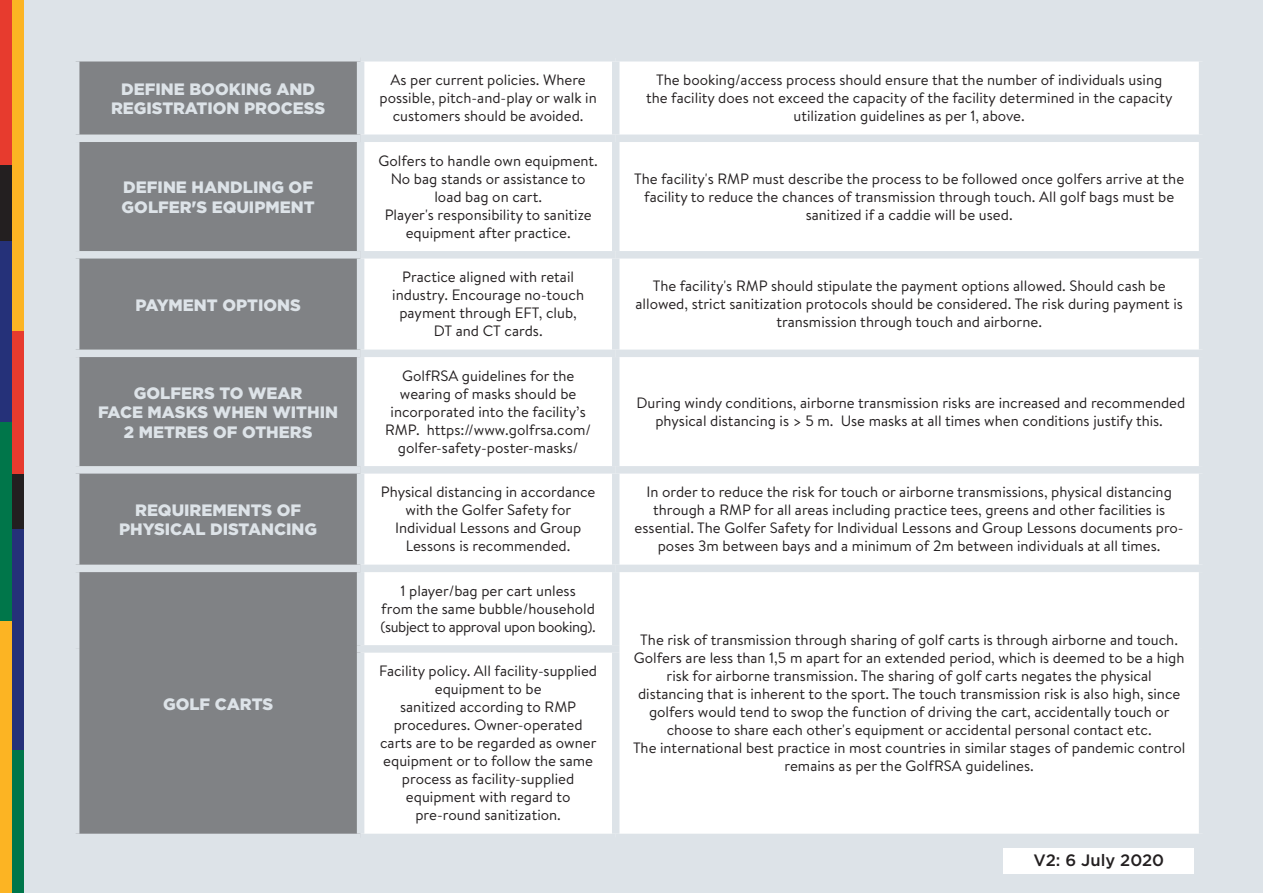
<style>
.page{position:relative;width:1263px;height:893px;background:#dde3e8}
.page>*{position:absolute;margin:0;border:0;box-sizing:border-box;transform-origin:0 0}
.t1{font:900 16.5px/19.5px "Gotham";color:#dde3e8;text-align:center}
.t2{font:500 16.5px "Gotham";color:#231f20}
.t3{font:15px/18px "Brandon Text";color:#231f20;text-align:center}
</style>
<div class="page">
<div style="left:0;top:1px;width:12px;height:164px;background:#e73b2e"></div>
<div style="left:0;top:165px;width:12px;height:76px;background:#231f20"></div>
<div style="left:0;top:241px;width:12px;height:181px;background:#253179"></div>
<div style="left:0;top:422px;width:12px;height:199px;background:#00764a"></div>
<div style="left:0;top:621px;width:12px;height:272px;background:#fcb423"></div>
<div style="left:12px;top:1px;width:11px;height:330px;background:#fcb423"></div>
<div style="left:12px;top:331px;width:11px;height:143px;background:#e73b2e"></div>
<div style="left:12px;top:474px;width:11px;height:55px;background:#231f20"></div>
<div style="left:12px;top:529px;width:11px;height:221px;background:#253179"></div>
<div style="left:12px;top:750px;width:11px;height:143px;background:#00764a"></div>
<div style="left:79px;top:62px;width:278px;height:772px;background:#808285"></div>
<div style="left:364px;top:62px;width:835px;height:772px;background:#fff"></div>
<div style="left:612px;top:62px;width:7px;height:73px;background:#dde3e8"></div>
<div style="left:361px;top:135px;width:255px;height:7px;background:#dde3e8"></div>
<div style="left:616px;top:135px;width:590px;height:7px;background:#dde3e8"></div>
<div style="left:612px;top:142px;width:7px;height:109px;background:#dde3e8"></div>
<div style="left:361px;top:251px;width:255px;height:8px;background:#dde3e8"></div>
<div style="left:616px;top:251px;width:590px;height:8px;background:#dde3e8"></div>
<div style="left:612px;top:259px;width:7px;height:91px;background:#dde3e8"></div>
<div style="left:361px;top:350px;width:255px;height:7px;background:#dde3e8"></div>
<div style="left:616px;top:350px;width:590px;height:7px;background:#dde3e8"></div>
<div style="left:612px;top:357px;width:7px;height:109px;background:#dde3e8"></div>
<div style="left:361px;top:466px;width:255px;height:8px;background:#dde3e8"></div>
<div style="left:616px;top:466px;width:590px;height:8px;background:#dde3e8"></div>
<div style="left:612px;top:474px;width:7px;height:91px;background:#dde3e8"></div>
<div style="left:361px;top:565px;width:255px;height:7px;background:#dde3e8"></div>
<div style="left:616px;top:565px;width:590px;height:7px;background:#dde3e8"></div>
<div style="left:612px;top:572px;width:7px;height:73px;background:#dde3e8"></div>
<div style="left:357px;top:645px;width:262px;height:8px;background:#dde3e8"></div>
<div style="left:612px;top:653px;width:7px;height:181px;background:#dde3e8"></div>
<div style="left:72px;top:135px;width:289px;height:7px;background:#dde3e8"></div>
<div style="left:72px;top:251px;width:289px;height:8px;background:#dde3e8"></div>
<div style="left:72px;top:350px;width:289px;height:7px;background:#dde3e8"></div>
<div style="left:72px;top:466px;width:289px;height:8px;background:#dde3e8"></div>
<div style="left:72px;top:565px;width:289px;height:7px;background:#dde3e8"></div>
<div style="left:1003px;top:848px;width:191px;height:25px;background:#fff"></div>
<p class="t1" style="left:121px;top:79px;width:195px">DEFINE BOOKING AND</p>
<p class="t1" style="left:111px;top:99px;width:216px">REGISTRATION PROCESS</p>
<p class="t1" style="left:123px;top:178px;width:191px">DEFINE HANDLING OF</p>
<p class="t1" style="left:122px;top:197px;width:195px">GOLFER'S EQUIPMENT</p>
<p class="t1" style="left:135px;top:295px;width:167px">PAYMENT OPTIONS</p>
<p class="t1" style="left:134px;top:383px;width:170px">GOLFERS TO WEAR</p>
<p class="t1" style="left:98px;top:402px;width:241px">FACE MASKS WHEN WITHIN<br>2 METRES OF OTHERS</p>
<p class="t1" style="left:135px;top:500px;width:167px">REQUIREMENTS OF</p>
<p class="t1" style="left:119px;top:520px;width:200px">PHYSICAL DISTANCING</p>
<p class="t1" style="left:163px;top:694px;width:112px">GOLF CARTS</p>
<p class="t3" style="left:379px;top:71px;width:219px">As per current policies. Where possible, pitch-and-play or walk in customers should be avoided.</p>
<p class="t3" style="left:646px;top:71px;width:528px">The booking/access process should ensure that the number of individuals using the facility does not exceed the capacity of the facility determined in the capacity utilization guidelines as per 1, above.</p>
<p class="t3" style="left:378px;top:151px;width:221px">Golfers to handle own equipment.<br>No bag stands or assistance to load bag on cart.</p>
<p class="t3" style="left:385px;top:205px;width:208px">Player's responsibility to sanitize equipment after practice.</p>
<p class="t3" style="left:402px;top:268px;width:173px">Practice aligned with retail</p>
<p class="t3" style="left:392px;top:286px;width:193px">industry. Encourage no-touch payment through EFT, club,</p>
<p class="t3" style="left:434px;top:322px;width:110px">DT and CT cards.</p>
<p class="t3" style="left:385px;top:366px;width:207px">GolfRSA guidelines for the wearing of masks should be incorporated into the facility’s<br>RMP. https://www.golfrsa.com/ golfer-safety-poster-masks/</p>
<p class="t3" style="left:634px;top:169px;width:551px">The facility's RMP must describe the process to be followed once golfers arrive at the facility to reduce the chances of transmission through touch. All golf bags must be sanitized if a caddie will be used.</p>
<p class="t3" style="left:635px;top:277px;width:549px">The facility's RMP should stipulate the payment options allowed. Should cash be allowed, strict sanitization protocols should be considered. The risk during payment is transmission through touch and airborne.</p>
<p class="t3" style="left:637px;top:393px;width:550px">During windy conditions, airborne transmission risks are increased and recommended physical distancing is &gt; 5 m. Use masks at all times when conditions justify this.</p>
<p class="t3" style="left:381px;top:483px;width:216px">Physical distancing in accordance with the Golfer Safety for<br>Individual Lessons and Group<br>Lessons is recommended.</p>
<p class="t3" style="left:635px;top:483px;width:551px">In order to reduce the risk for touch or airborne transmissions, physical distancing through a RMP for all areas including practice tees, greens and other facilities is essential. The Golfer Safety for Individual Lessons and Group Lessons documents pro&shy;poses 3m between bays and a minimum of 2m between individuals at all times.</p>
<p class="t3" style="left:381px;top:581px;width:217px">1 player/bag per cart unless<br>from the same bubble/household (subject to approval upon booking).</p>
<p class="t3" style="left:379px;top:662px;width:219px">Facility policy. All facility-supplied equipment to be</p>
<p class="t3" style="left:380px;top:698px;width:218px">sanitized according to RMP procedures. Owner-operated carts are to be regarded as owner equipment or to follow the same process as facility-supplied</p>
<p class="t3" style="left:406px;top:788px;width:166px">equipment with regard to</p>
<p class="t3" style="left:415px;top:806px;width:147px">pre-round sanitization.</p>
<p class="t3" style="left:633px;top:630px;width:554px">The risk of transmission through sharing of golf carts is through airborne and touch.<br>Golfers are less than 1,5 m apart for an extended period, which is deemed to be a high risk for airborne transmission. The sharing of golf carts negates the physical distancing that is inherent to the sport. The touch transmission risk is also high, since golfers would tend to swop the function of driving the cart, accidentally touch or choose to share each other's equipment or accidental personal contact etc.<br>The international best practice in most countries in similar stages of pandemic control remains as per the GolfRSA guidelines.</p>
<p class="t2" style="left:1033px;top:849px;width:132px">V2: 6 July 2020</p>
</div>
